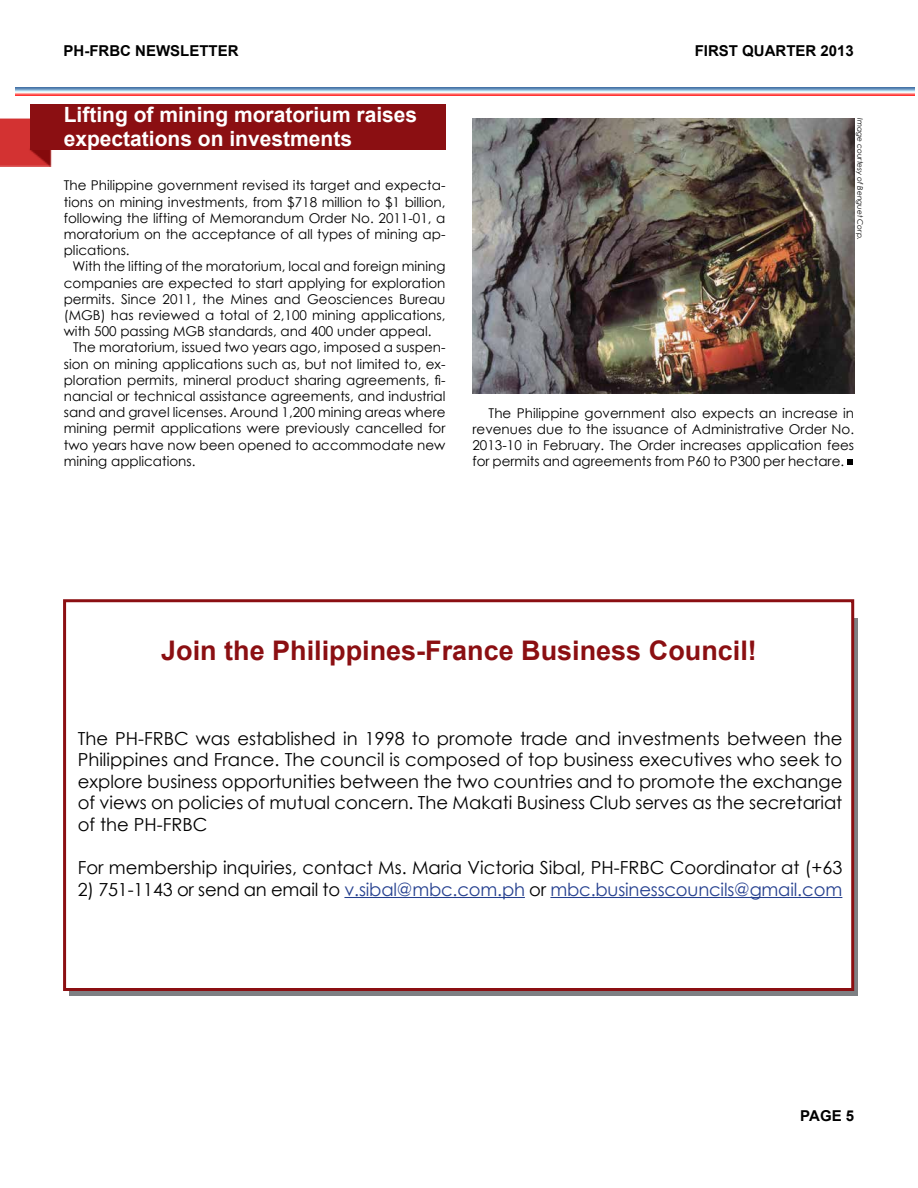
<style>
.page{position:relative;width:918px;height:1188px;background:#fff}
.page>*{position:absolute;margin:0;border:0;box-sizing:border-box;transform-origin:0 0}
.t1{font:700 27px "Arial";color:#8b0f12}
.t2{font:700 21px "Arial";color:#fff}
.t3{font:18px/21.6px "Century Gothic";color:#000;text-align:justify}
.t4{font:18px "Century Gothic";letter-spacing:-.01em;color:#25408f}
.t5{font:700 15px "Arial";color:#000}
.t6{font:13.5px/16.2px "Century Gothic";color:#000;text-align:justify}
.t7{font:italic 7.5px "Century Gothic";color:#000}
.s1{color:#000}
</style>
<div class="page">
<img style="left:16px;top:88px;width:898px;height:8px">
<svg style="left:847px;top:459px;width:6px;height:6px"></svg>
<div style="left:63px;top:599px;width:791px;height:392px;background:#fff;border:3px solid #8b0f12"></div>
<hr style="left:344px;top:897px;width:181px;height:1px;background:#25408f">
<hr style="left:550px;top:897px;width:292px;height:1px;background:#25408f">
<img style="left:473px;top:118px;width:381px;height:275px">
<img style="left:0;top:104px;width:339px;height:63px">
<div style="left:30px;top:105px;width:416px;height:45px;background:#8b0f12"></div>
<p class="t5" style="left:64px;top:41px;width:175px">pH-FRbc newsletter</p>
<p class="t5" style="left:695px;top:41px;width:161px">first quarter 2013</p>
<h2 class="t2" style="left:64px;top:101px;width:355px">Lifting of mining moratorium raises</h2>
<h2 class="t2" style="left:64px;top:125px;width:290px">expectations on investments</h2>
<p class="t6" style="left:64px;top:177px;width:383px">The Philippine government revised its target and expecta&shy;tions on mining investments, from $718 million to $1 billion, following the lifting of Memorandum Order No. 2011-01, a moratorium on the acceptance of all types of mining ap&shy;plications.</p>
<p class="t6" style="left:64px;top:258px;width:383px;text-indent:9px">With the lifting of the moratorium, local and foreign mining companies are expected to start applying for exploration permits. Since 2011, the Mines and Geosciences Bureau (MGB) has reviewed a total of 2,100 mining applications, with 500 passing MGB standards, and 400 under appeal.</p>
<p class="t6" style="left:64px;top:339px;width:383px;text-indent:9px">The moratorium, issued two years ago, imposed a suspen&shy;sion on mining applications such as, but not limited to, ex&shy;ploration permits, mineral product sharing agreements, fi&shy;nancial or technical assistance agreements, and industrial sand and gravel licenses. Around 1,200 mining areas where mining permit applications were previously cancelled for two years have now been opened to accommodate new mining applications.</p>
<p class="t7" style="left:865px;top:118px;width:123px;rotate:90deg">Image courtesy of Benguet Corp.</p>
<p class="t6" style="left:473px;top:404px;width:383px;text-indent:16px">The Philippine government also expects an increase in revenues due to the issuance of Administrative Order No.<br>2013-10 in February. The Order increases application fees for permits and agreements from P60 to P300 per hectare.</p>
<h1 class="t1" style="left:161px;top:633px;width:597px">Join the Philippines-France Business Council!</h1>
<p class="t3" style="left:78px;top:727px;width:766px">The PH-FRBC was established in 1998 to promote trade and investments between the Philippines and France. The council is composed of top business executives who seek to explore business opportunities between the two countries and to promote the exchange of views on policies of mutual concern. The Makati Business Club serves as the secretariat of the PH-FRBC</p>
<h3 class="t3" style="left:78px;top:857px;width:766px">For membership inquiries, contact Ms. Maria Victoria Sibal, PH-FRBC Coordinator at (+63</h3>
<h3 class="t4" style="left:78px;top:877px;width:766px"><span class="s1">2) 751-1143 or send an email to</span> v.sibal@mbc.com.ph <span class="s1">or</span> mbc.businesscouncils@gmail.com</h3>
<p class="t5" style="left:800px;top:1106px;width:55px">page 5</p>
</div>
